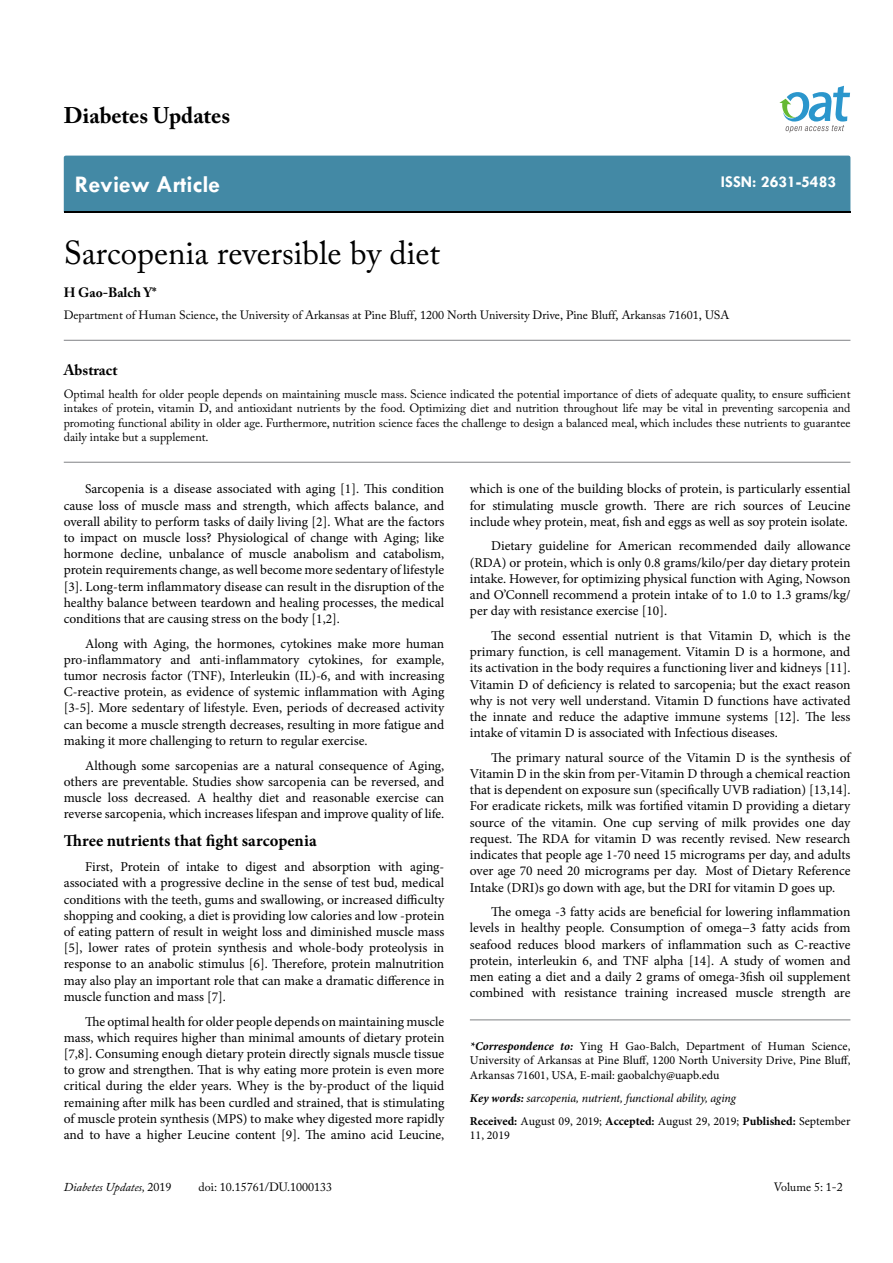
<style>
.page{position:relative;width:893px;height:1263px;background:#fff}
.page>*{position:absolute;margin:0;border:0;box-sizing:border-box;transform-origin:0 0}
.t1{font:33px "Adobe Caslon Pro";color:#000}
.t2{font:700 24px "Tw Cen";color:#fff}
.t3{font:700 22.5px "Adobe Caslon Pro";color:#000}
.t4{font:700 16.5px "Minion Pro";color:#000}
.t5{font:700 16.5px "Tw Cen";color:#fff}
.t6{font:700 15px "Adobe Caslon Pro";color:#000}
.t7{font:13.5px/16.2px "Minion Pro";color:#000;text-align:justify}
.t8{font:700 13.5px "Adobe Caslon Pro";color:#000}
.t9{font:12px/14.4px "Adobe Caslon Pro";color:#000;text-align:justify}
.t10{font:12px/14.4px "Minion Pro";color:#000;text-align:justify}
.t11{font:italic 12px/23px "Minion Pro";letter-spacing:-.01em;color:#000}
.t12{font:italic 12px "Adobe Caslon Pro";color:#000}
.s1{font-weight:700;font-style:italic}
.s2{font-weight:700}
.s3{font-weight:700;font-style:normal}
.s4{font-style:normal}
</style>
<div class="page">
<div style="left:64px;top:156px;width:786px;height:56px;background:#4389a5"></div>
<svg style="left:779px;top:86px;width:71px;height:47px"></svg>
<hr style="left:64px;top:340px;width:786px;height:1px;background:#808285">
<hr style="left:64px;top:462px;width:786px;height:1px;background:#808285">
<hr style="left:470px;top:1020px;width:380px;height:1px;background:#808285">
<h3 class="t3" style="left:64px;top:102px;width:168px">Diabetes Updates</h3>
<h2 class="t2" style="left:75px;top:170px;width:147px">Review Article</h2>
<p class="t5" style="left:721px;top:172px;width:117px">ISSN: 2631-5483</p>
<h1 class="t1" style="left:64px;top:233px;width:378px">Sarcopenia reversible by diet</h1>
<p class="t8" style="left:64px;top:284px;width:94px">H Gao-Balch Y*</p>
<p class="t9" style="left:64px;top:308px;width:667px">Department of Human Science, the University of Arkansas at Pine Bluff, 1200 North University Drive, Pine Bluff, Arkansas 71601, USA</p>
<p class="t6" style="left:64px;top:361px;width:55px">Abstract</p>
<p class="t9" style="left:64px;top:386px;width:788px">Optimal health for older people depends on maintaining muscle mass. Science indicated the potential importance of diets of adequate quality, to ensure sufficient intakes of protein, vitamin D, and antioxidant nutrients by the food. Optimizing diet and nutrition throughout life may be vital in preventing sarcopenia and promoting functional ability in older age. Furthermore, nutrition science faces the challenge to design a balanced meal, which includes these nutrients to guarantee daily intake but a supplement.</p>
<p class="t7" style="left:64px;top:481px;width:382px;text-indent:21px">Sarcopenia is a disease associated with aging [1]. This condition cause loss of muscle mass and strength, which affects balance, and overall ability to perform tasks of daily living [2]. What are the factors to impact on muscle loss? Physiological of change with Aging; like hormone decline, unbalance of muscle anabolism and catabolism, protein requirements change, as well become more sedentary of lifestyle [3]. Long-term inflammatory disease can result in the disruption of the healthy balance between teardown and healing processes, the medical conditions that are causing stress on the body [1,2].</p>
<p class="t7" style="left:64px;top:635px;width:382px;text-indent:21px">Along with Aging, the hormones, cytokines make more human pro-inflammatory and anti-inflammatory cytokines, for example, tumor necrosis factor (TNF), Interleukin (IL)-6, and with increasing C-reactive protein, as evidence of systemic inflammation with Aging [3-5]. More sedentary of lifestyle. Even, periods of decreased activity can become a muscle strength decreases, resulting in more fatigue and making it more challenging to return to regular exercise.</p>
<p class="t7" style="left:64px;top:757px;width:382px;text-indent:21px">Although some sarcopenias are a natural consequence of Aging, others are preventable. Studies show sarcopenia can be reversed, and muscle loss decreased. A healthy diet and reasonable exercise can reverse sarcopenia, which increases lifespan and improve quality of life.</p>
<p class="t4" style="left:64px;top:829px;width:254px">Three nutrients that fight sarcopenia</p>
<p class="t7" style="left:64px;top:859px;width:382px;text-indent:21px">First, Protein of intake to digest and absorption with aging&shy;associated with a progressive decline in the sense of test bud, medical conditions with the teeth, gums and swallowing, or increased difficulty shopping and cooking, a diet is providing low calories and low -protein of eating pattern of result in weight loss and diminished muscle mass [5], lower rates of protein synthesis and whole-body proteolysis in response to an anabolic stimulus [6]. Therefore, protein malnutrition may also play an important role that can make a dramatic difference in muscle function and mass [7].</p>
<p class="t7" style="left:64px;top:1013px;width:382px;text-indent:21px">The optimal health for older people depends on maintaining muscle mass, which requires higher than minimal amounts of dietary protein [7,8]. Consuming enough dietary protein directly signals muscle tissue to grow and strengthen. That is why eating more protein is even more critical during the elder years. Whey is the by-product of the liquid remaining after milk has been curdled and strained, that is stimulating of muscle protein synthesis (MPS) to make whey digested more rapidly and to have a higher Leucine content [9]. The amino acid Leucine,</p>
<p class="t7" style="left:470px;top:481px;width:382px">which is one of the building blocks of protein, is particularly essential for stimulating muscle growth. There are rich sources of Leucine include whey protein, meat, fish and eggs as well as soy protein isolate.</p>
<p class="t7" style="left:470px;top:538px;width:382px;text-indent:21px">Dietary guideline for American recommended daily allowance (RDA) or protein, which is only 0.8 grams/kilo/per day dietary protein intake. However, for optimizing physical function with Aging, Nowson and O’Connell recommend a protein intake of to 1.0 to 1.3 grams/kg/ per day with resistance exercise [10].</p>
<p class="t7" style="left:470px;top:628px;width:382px;text-indent:21px">The second essential nutrient is that Vitamin D, which is the primary function, is cell management. Vitamin D is a hormone, and its activation in the body requires a functioning liver and kidneys [11].<br>Vitamin D of deficiency is related to sarcopenia; but the exact reason why is not very well understand. Vitamin D functions have activated the innate and reduce the adaptive immune systems [12]. The less intake of vitamin D is associated with Infectious diseases.</p>
<p class="t7" style="left:470px;top:749px;width:382px;text-indent:21px">The primary natural source of the Vitamin D is the synthesis of Vitamin D in the skin from per-Vitamin D through a chemical reaction that is dependent on exposure sun (specifically UVB radiation) [13,14].<br>For eradicate rickets, milk was fortified vitamin D providing a dietary source of the vitamin. One cup serving of milk provides one day request. The RDA for vitamin D was recently revised. New research indicates that people age 1-70 need 15 micrograms per day, and adults over age 70 need 20 micrograms per day. Most of Dietary Reference Intake (DRI)s go down with age, but the DRI for vitamin D goes up.</p>
<p class="t7" style="left:470px;top:904px;width:382px;text-indent:21px">The omega -3 fatty acids are beneficial for lowering inflammation levels in healthy people. Consumption of omega−3 fatty acids from seafood reduces blood markers of inflammation such as C-reactive protein, interleukin 6, and TNF alpha [14]. A study of women and men eating a diet and a daily 2 grams of omega-3fish oil supplement combined with resistance training increased muscle strength are</p>
<p class="t10" style="left:470px;top:1039px;width:382px"><span class="s1">*Correspondence to:</span> Ying H Gao-Balch, Department of Human Science, University of Arkansas at Pine Bluff, 1200 North University Drive, Pine Bluff, Arkansas 71601, USA, E-mail: gaobalchy@uapb.edu</p>
<p class="t11" style="left:470px;top:1086px;width:382px"><span class="s2">Key words:</span> sarcopenia, nutrient, functional ability, aging<br><span class="s3">Received:</span> <span class="s4">August 09, 2019;</span> <span class="s3">Accepted:</span> <span class="s4">August 29, 2019;</span> <span class="s3">Published:</span> <span class="s4">September</span></p>
<p class="t10" style="left:470px;top:1128px;width:42px">11, 2019</p>
<p class="t12" style="left:64px;top:1180px;width:109px">Diabetes Updates, <span class="s4">2019</span></p>
<p class="t9" style="left:199px;top:1180px;width:135px">doi: 10.15761/DU.1000133</p>
<p class="t9" style="left:774px;top:1180px;width:71px">Volume 5: 1-2</p>
</div>
